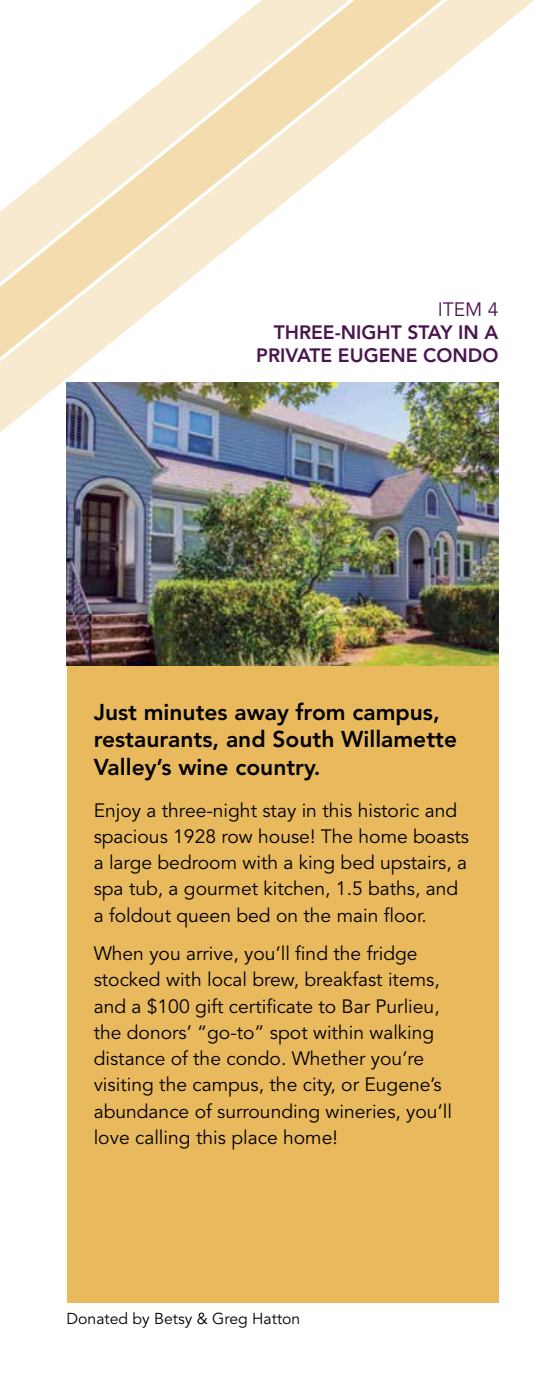
<style>
.page{position:relative;width:536px;height:1386px;background:#fff}
.page>*{position:absolute;margin:0;border:0;box-sizing:border-box;transform-origin:0 0}
.t1{font:800 22.75px/27.3px "Avenir LT Std";color:#000}
.t2{font:19.25px/26.2px "Avenir LT Std";color:#000}
.t3{font:800 19.25px/23.1px "Avenir LT Std";color:#4a154d;text-align:right}
.t4{font:19.25px "Avenir LT Std";color:#4a154d}
.t5{font:15.75px "Avenir LT Std";color:#000}
</style>
<div class="page">
<div style="left:67px;top:383px;width:431px;height:920px;background:#e8b95d"></div>
<svg style="left:0;top:0;width:495px;height:430px"></svg>
<img style="left:67px;top:383px;width:431px;height:282px">
<p class="t4" style="left:437px;top:301px;width:62px">ITEM 4</p>
<p class="t3" style="left:256px;top:323px;width:244px">THREE-NIGHT STAY IN A<br>PRIVATE EUGENE CONDO</p>
<p class="t1" style="left:94px;top:700px;width:365px">Just minutes away from campus, restaurants, and South Willamette<br>Valley’s wine country.</p>
<p class="t2" style="left:94px;top:799px;width:377px">Enjoy a three-night stay in this historic and spacious 1928 row house! The home boasts a large bedroom with a king bed upstairs, a spa tub, a gourmet kitchen, 1.5 baths, and a foldout queen bed on the main floor.</p>
<p class="t2" style="left:94px;top:942px;width:359px">When you arrive, you’ll find the fridge stocked with local brew, breakfast items, and a $100 gift certificate to Bar Purlieu, the donors’ “go-to” spot within walking distance of the condo. Whether you’re visiting the campus, the city, or Eugene’s abundance of surrounding wineries, you’ll love calling this place home!</p>
<p class="t5" style="left:67px;top:1311px;width:235px">Donated by Betsy &amp; Greg Hatton</p>
</div>
